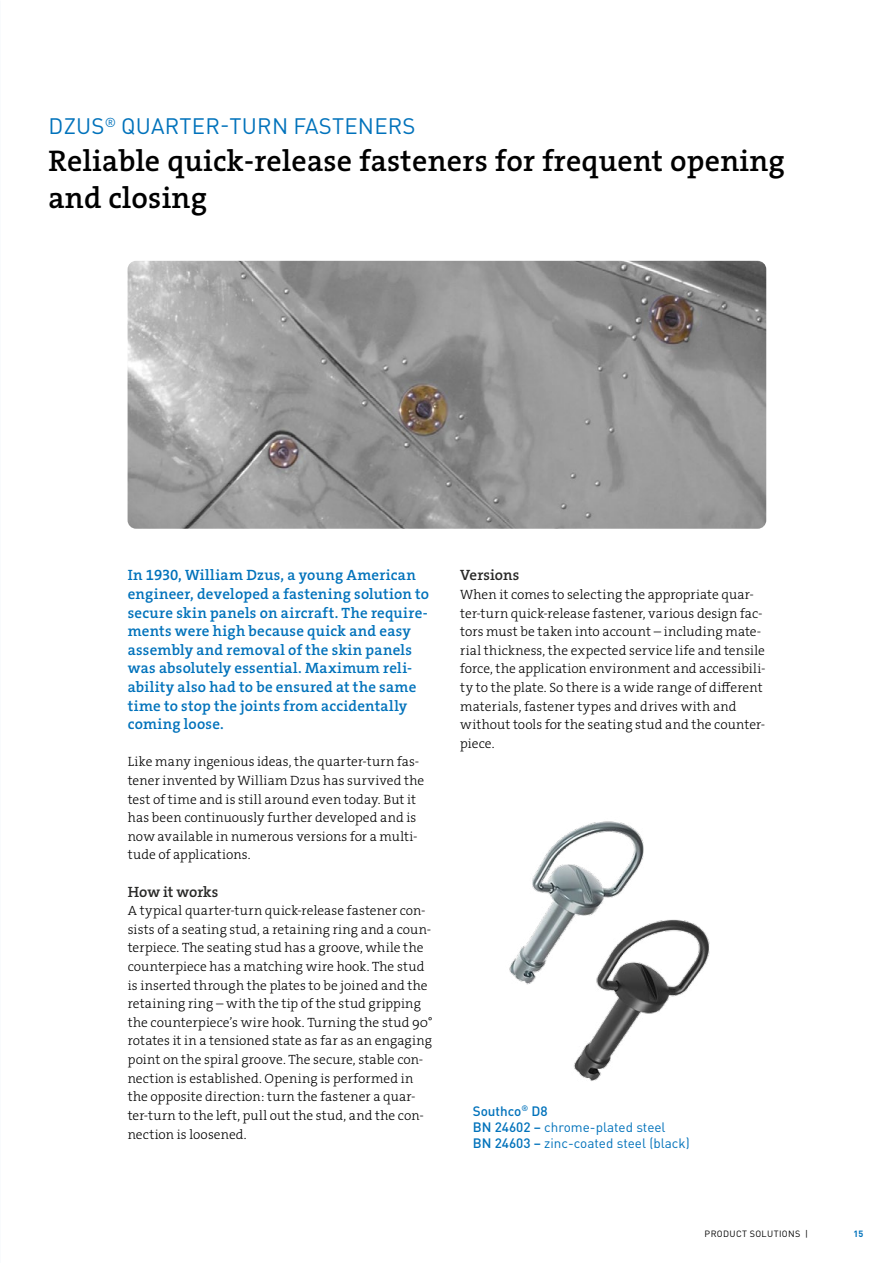
<style>
.page{position:relative;width:893px;height:1263px;background:#fff}
.page>*{position:absolute;margin:0;border:0;box-sizing:border-box;transform-origin:0 0}
.t1{font:30px/37.2px "The Serif HP6 Se Bld";letter-spacing:.01em;color:#000}
.t2{font:22.2px "DINOT";letter-spacing:.01em;color:#0072bb}
.t3{font:15px/18.6px "The Serif HP6 Se Bld";letter-spacing:.015em;color:#0072bb}
.t4{font:15px "The Serif HP6 Se Bld";color:#282827}
.t5{font:13.5px/18.6px "The Serif HP3 Lig";letter-spacing:.01em;color:#000}
.t6{font:13.5px/16.2px "DINOT";color:#0072bb}
.t7{font:9px "DINOT";letter-spacing:.04em;color:#000}
.t8{font:700 9px "DINOT";color:#0072bb}
.s1{font-weight:500}
</style>
<div class="page">
<img style="left:509px;top:821px;width:135px;height:164px">
<img style="left:559px;top:914px;width:151px;height:167px">
<img style="left:128px;top:261px;width:638px;height:268px">
<h2 class="t2" style="left:49px;top:111px;width:368px">DZUS<sup>®</sup> QUARTER-TURN FASTENERS</h2>
<h1 class="t1" style="left:49px;top:142px;width:738px">Reliable quick-release fasteners for frequent opening and closing</h1>
<p class="t3" style="left:128px;top:566px;width:303px">In 1930, William Dzus, a young American engineer, developed a fastening solution to secure skin panels on aircraft. The require&shy;ments were high because quick and easy assembly and removal of the skin panels was absolutely essential. Maximum reli&shy;ability also had to be ensured at the same time to stop the joints from accidentally coming loose.</p>
<p class="t5" style="left:128px;top:753px;width:298px">Like many ingenious ideas, the quarter-turn fas&shy;tener invented by William Dzus has survived the test of time and is still around even today. But it has been continuously further developed and is now available in numerous versions for a multi&shy;tude of applications.</p>
<p class="t4" style="left:128px;top:882px;width:92px">How it works</p>
<p class="t5" style="left:128px;top:901px;width:306px">A typical quarter-turn quick-release fastener con&shy;sists of a seating stud, a retaining ring and a coun&shy;terpiece. The seating stud has a groove, while the counterpiece has a matching wire hook. The stud is inserted through the plates to be joined and the retaining ring – with the tip of the stud gripping the counterpiece’s wire hook. Turning the stud 90° rotates it in a tensioned state as far as an engaging point on the spiral groove. The secure, stable con&shy;nection is established. Opening is performed in the opposite direction: turn the fastener a quar&shy;ter-turn to the left, pull out the stud, and the con&shy;nection is loosened.</p>
<p class="t4" style="left:460px;top:565px;width:60px">Versions</p>
<p class="t5" style="left:460px;top:585px;width:307px">When it comes to selecting the appropriate quar&shy;ter-turn quick-release fastener, various design fac&shy;tors must be taken into account – including mate&shy;rial thickness, the expected service life and tensile force, the application environment and accessibili&shy;ty to the plate. So there is a wide range of different materials, fastener types and drives with and without tools for the seating stud and the counter&shy;piece.</p>
<p class="t6" style="left:473px;top:1102px;width:219px"><span class="s1">Southco</span><sup>®</sup> <span class="s1">D8<br>BN 24602 –</span> chrome-plated steel<br><span class="s1">BN 24603 –</span> zinc-coated steel (black)</p>
<p class="t7" style="left:705px;top:1227px;width:105px">PRODUCT SOLUTIONS |</p>
<p class="t8" style="left:853px;top:1227px;width:11px">15</p>
</div>
